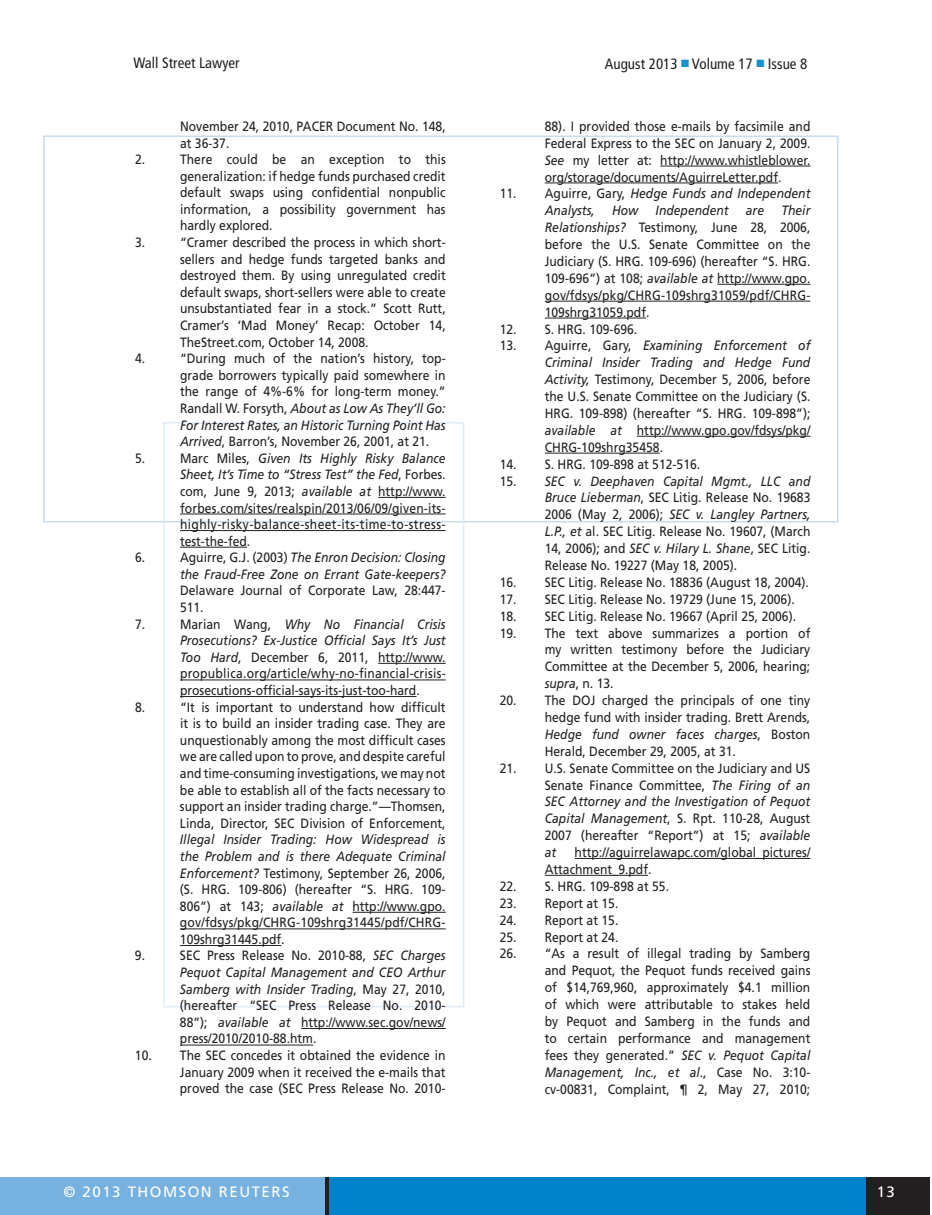
<style>
.page{position:relative;width:932px;height:1215px;background:#fff}
.page>*{position:absolute;margin:0;border:0;box-sizing:border-box;transform-origin:0 0}
.t1{font:condensed 15px "Frutiger";color:#231f20}
.t2{font:15px "Frutiger";letter-spacing:.1em;color:#fff}
.t3{font:13.5px/16.6px "Frutiger";color:#231f20;text-align:justify;scale:.9 1}
.t4{font:italic 13.5px/16.6px "Frutiger";color:#231f20;scale:.9 1}
.s1{color:#1592d1}
.s2{font-style:italic}
.s3{font-style:normal}
</style>
<div class="page">
<div style="left:271px;top:1178px;width:659px;height:37px;background:#0082c8"></div>
<div style="left:0;top:1178px;width:326px;height:37px;background:#76b1df"></div>
<hr style="left:325px;top:1178px;width:4px;height:37px;background:#231f20">
<div style="left:866px;top:1178px;width:64px;height:37px;background:#231f20"></div>
<div style="left:43px;top:136px;width:795px;height:387px;border:2px solid #c5dcf1"></div>
<div style="left:163px;top:422px;width:301px;height:585px;border:2px solid #e0ecf7"></div>
<hr style="left:378px;top:497px;width:68px;height:1px;background:#231f20">
<hr style="left:180px;top:514px;width:266px;height:1px;background:#231f20">
<hr style="left:180px;top:530px;width:266px;height:1px;background:#231f20">
<hr style="left:180px;top:547px;width:67px;height:1px;background:#231f20">
<hr style="left:378px;top:663px;width:68px;height:1px;background:#231f20">
<hr style="left:180px;top:680px;width:266px;height:1px;background:#231f20">
<hr style="left:180px;top:696px;width:236px;height:1px;background:#231f20">
<hr style="left:352px;top:912px;width:94px;height:1px;background:#231f20">
<hr style="left:180px;top:929px;width:266px;height:1px;background:#231f20">
<hr style="left:180px;top:945px;width:101px;height:1px;background:#231f20">
<hr style="left:301px;top:1028px;width:145px;height:1px;background:#231f20">
<hr style="left:180px;top:1045px;width:133px;height:1px;background:#231f20">
<hr style="left:660px;top:166px;width:150px;height:1px;background:#231f20">
<hr style="left:544px;top:183px;width:234px;height:1px;background:#231f20">
<hr style="left:717px;top:284px;width:93px;height:1px;background:#231f20">
<hr style="left:544px;top:301px;width:266px;height:1px;background:#231f20">
<hr style="left:544px;top:318px;width:102px;height:1px;background:#231f20">
<hr style="left:637px;top:436px;width:173px;height:1px;background:#231f20">
<hr style="left:544px;top:453px;width:115px;height:1px;background:#231f20">
<hr style="left:574px;top:858px;width:236px;height:1px;background:#231f20">
<hr style="left:544px;top:875px;width:104px;height:1px;background:#231f20">
<p class="t1" style="left:134px;top:54px;width:108px">Wall Street Lawyer</p>
<p class="t1" style="left:605px;top:55px;width:204px">August 2013 <span class="s1">■</span> Volume 17 <span class="s1">■</span> Issue 8</p>
<p class="t3" style="left:180px;top:118px;width:297px">November 24, 2010, PACER Document No. 148, at 36-37.</p>
<p class="t3" style="left:135px;top:151px;width:13px">2.</p>
<p class="t3" style="left:180px;top:151px;width:297px">There could be an exception to this generalization: if hedge funds purchased credit default swaps using confidential nonpublic information, a possibility government has hardly explored.</p>
<p class="t3" style="left:135px;top:234px;width:13px">3.</p>
<p class="t3" style="left:180px;top:234px;width:297px">“Cramer described the process in which short&shy;sellers and hedge funds targeted banks and destroyed them. By using unregulated credit default swaps, short-sellers were able to create unsubstantiated fear in a stock.” Scott Rutt, Cramer’s ‘Mad Money’ Recap: October 14, TheStreet.com, October 14, 2008.</p>
<p class="t3" style="left:135px;top:350px;width:13px">4.</p>
<p class="t3" style="left:180px;top:350px;width:297px">“During much of the nation’s history, top&shy;grade borrowers typically paid somewhere in the range of 4%-6% for long-term money.” Randall W. Forsyth, <span class="s2">About as Low As They’ll Go:<br>For Interest Rates, an Historic Turning Point Has Arrived</span>, Barron’s, November 26, 2001, at 21.</p>
<p class="t3" style="left:135px;top:450px;width:13px">5.</p>
<p class="t3" style="left:180px;top:450px;width:297px">M arc M iles, <span class="s2">Given Its Highly Risky Balance Sheet, It’s Time to “Stress Test” the Fed</span>, Forbes. com, June 9, 2013; <span class="s2">available at</span> http://www. forbes.com/sites/realspin/2013/06/09/given-its&shy;highly-risky-balance-sheet-its-time-to-stress&shy;test-the-fed.</p>
<p class="t3" style="left:135px;top:549px;width:13px">6.</p>
<p class="t4" style="left:180px;top:549px;width:297px"><span class="s3">Aguirre, G.J. (2003)</span> The Enron Decision: Closing the Fraud-Free Zone on Errant Gate-keepers?</p>
<p class="t3" style="left:180px;top:583px;width:297px">Delaware Journal of Corporate Law, 28:447-<br>511.</p>
<p class="t3" style="left:135px;top:616px;width:13px">7.</p>
<p class="t3" style="left:180px;top:616px;width:297px">M arian Wang, <span class="s2">Why No Financial Crisis Prosecutions? Ex-Justice Official Says It’s Just Too Hard</span>, December 6, 2011, http://www. propublica.org/article/why-no-financial-crisis&shy;prosecutions-official-says-its-just-too-hard.</p>
<p class="t3" style="left:135px;top:699px;width:13px">8.</p>
<p class="t3" style="left:180px;top:699px;width:297px">“It is important to understand how difficult it is to build an insider trading case. They are unquestionably among the most difficult cases we are called upon to prove, and despite careful and time-consuming investigations, we may not be able to establish all of the facts necessary to support an insider trading charge.”—Thomsen, Linda, Director, SEC Division of Enforcement,</p>
<p class="t3" style="left:180px;top:831px;width:297px"><span class="s2">Illegal Insider Trading: How Widespread is the Problem and is there Adequate Criminal Enforcement?</span> Testimony, September 26, 2006, (S. H RG. 109-806) (hereafter “S. H RG. 109- 806”) at 143; <span class="s2">available at</span> http://www.gpo. gov/fdsys/pkg/CH RG-109shrg31445/pdf/CH RG-109shrg31445.pdf.</p>
<p class="t3" style="left:135px;top:948px;width:13px">9.</p>
<p class="t3" style="left:180px;top:948px;width:297px">SE C Press Release N o. 2010-88, <span class="s2">SEC Charges Pequot Capital Management and CEO Arthur Samberg with Insider Trading</span>, M ay 27, 2010, (hereafter “SEC Press Release No. 2010- 88”); <span class="s2">available at</span> http://www.sec.gov/news/ press/2010/2010-88.htm.</p>
<p class="t3" style="left:180px;top:1047px;width:297px;text-indent:-45px">10. The SEC concedes it obtained the evidence in January 2009 when it received the e-mails that proved the case (SEC Press Release No. 2010-</p>
<p class="t3" style="left:544px;top:118px;width:297px">88). I provided those e-mails by facsimile and Federal Express to the SEC on January 2, 2009.<br><span class="s2">See</span> my letter at: http://www.whistleblower. org/storage/documents/AguirreLetter.pdf.</p>
<p class="t4" style="left:545px;top:185px;width:297px;text-indent:-45px"><span class="s3">11. Aguirre, Gary,</span> Hedge Funds and Independent<br>Analysts,</p>
<p class="t3" style="left:544px;top:202px;width:297px;text-indent:236px"><span class="s2">Their Relationships?</span> Testimony, June 28, 2006, before the U .S. Senate Committee on the Judiciary (S. H RG. 109-696) (hereafter “S. H RG.<br>109-696”) at 108; <span class="s2">available at</span> http://www.gpo. gov/fdsys/pkg/CH RG-109shrg31059/pdf/CH RG-109shrg31059.pdf.</p>
<p class="t3" style="left:499px;top:321px;width:154px">12. S. H RG. 109-696.</p>
<p class="t3" style="left:544px;top:337px;width:297px;text-indent:-45px">13. Aguirre, Gary, <span class="s2">Examining Enforcement of Criminal Insider Trading and Hedge Fund Activity,</span> Testimony, December 5, 2006, before the U .S. Senate Committee on the Judiciary (S.<br>H RG. 109-898) (hereafter “S. H RG. 109-898”); <span class="s2">available at</span> http://www.gpo.gov/fdsys/pkg/ CH RG-109shrg35458.</p>
<p class="t3" style="left:500px;top:456px;width:224px">14. S. H RG. 109-898 at 512-516.</p>
<p class="t3" style="left:544px;top:472px;width:297px;text-indent:-45px">15. <span class="s2">SEC v. Deephaven Capital Mgmt., LLC and Bruce Lieberman</span>, SE C Litig. Release N o. 19683<br>2006 (M ay 2, 2006); <span class="s2">SEC v. Langley Partners, L.P., et</span> al. SEC Litig. Release No. 19607, (March 14, 2006); and <span class="s2">SEC v. Hilary L. Shane</span>, SE C Litig.<br>Release No. 19227 (May 18, 2005).</p>
<p class="t3" style="left:499px;top:574px;width:345px">16. SEC Litig. Release No. 18836 (August 18, 2004).</p>
<p class="t3" style="left:499px;top:591px;width:329px">17. SEC Litig. Release No. 19729 (June 15, 2006).</p>
<p class="t3" style="left:499px;top:608px;width:331px">18. SEC Litig. Release No. 19667 (April 25, 2006).</p>
<p class="t3" style="left:544px;top:624px;width:297px;text-indent:-45px">19. The text above summarizes a portion of my written testimony before the Judiciary Committee at the December 5, 2006, hearing; <span class="s2">supra</span>, n. 13.</p>
<p class="t3" style="left:544px;top:692px;width:297px;text-indent:-45px">20. The DOJ charged the principals of one tiny hedge fund with insider trading. Brett Arends, <span class="s2">Hedge fund owner faces charges</span>, Boston Herald, December 29, 2005, at 31.</p>
<p class="t3" style="left:544px;top:760px;width:297px;text-align:left;text-indent:-45px">21. U .S. Senate Committee on the Judiciary and US Senate Finance Committee, <span class="s2">The Firing of an SEC Attorney and the Investigation of Pequot Capital Management</span>, S . Rpt. 110-28, August 2007 (hereafter “Report”) at 15; <span class="s2">available at</span></p>
<p class="t4" style="left:612px;top:202px;width:31px">How</p>
<p class="t4" style="left:655px;top:202px;width:83px">Independent</p>
<p class="t4" style="left:745px;top:202px;width:22px">are</p>
<p class="t3" style="left:544px;top:844px;width:297px;text-indent:30px">http://aguirrelawapc.com/global_pictures/<br>Attachment_9.pdf.</p>
<p class="t3" style="left:499px;top:878px;width:190px">22. S. H RG. 109-898 at 55.</p>
<p class="t3" style="left:499px;top:895px;width:133px">23. Report at 15.</p>
<p class="t3" style="left:499px;top:912px;width:133px">24. Report at 15.</p>
<p class="t3" style="left:499px;top:929px;width:133px">25. Report at 24.</p>
<p class="t3" style="left:544px;top:945px;width:297px;text-indent:-45px">26. “As a result of illegal trading by Samberg and Pequot, the Pequot funds received gains of $14,769,960, approximately $4.1 million of which were attributable to stakes held by Pequot and Samberg in the funds and to certain performance and management fees they generated.” <span class="s2">SEC v. Pequot Capital Management, Inc., et al</span>., Case N o. 3:10- cv-00831, Complaint, ¶ 2, May 27, 2010;</p>
<p class="t2" style="left:63px;top:1183px;width:228px">© 2013 Thomson Reuters</p>
<p class="t2" style="left:876px;top:1183px;width:20px">13</p>
</div>
